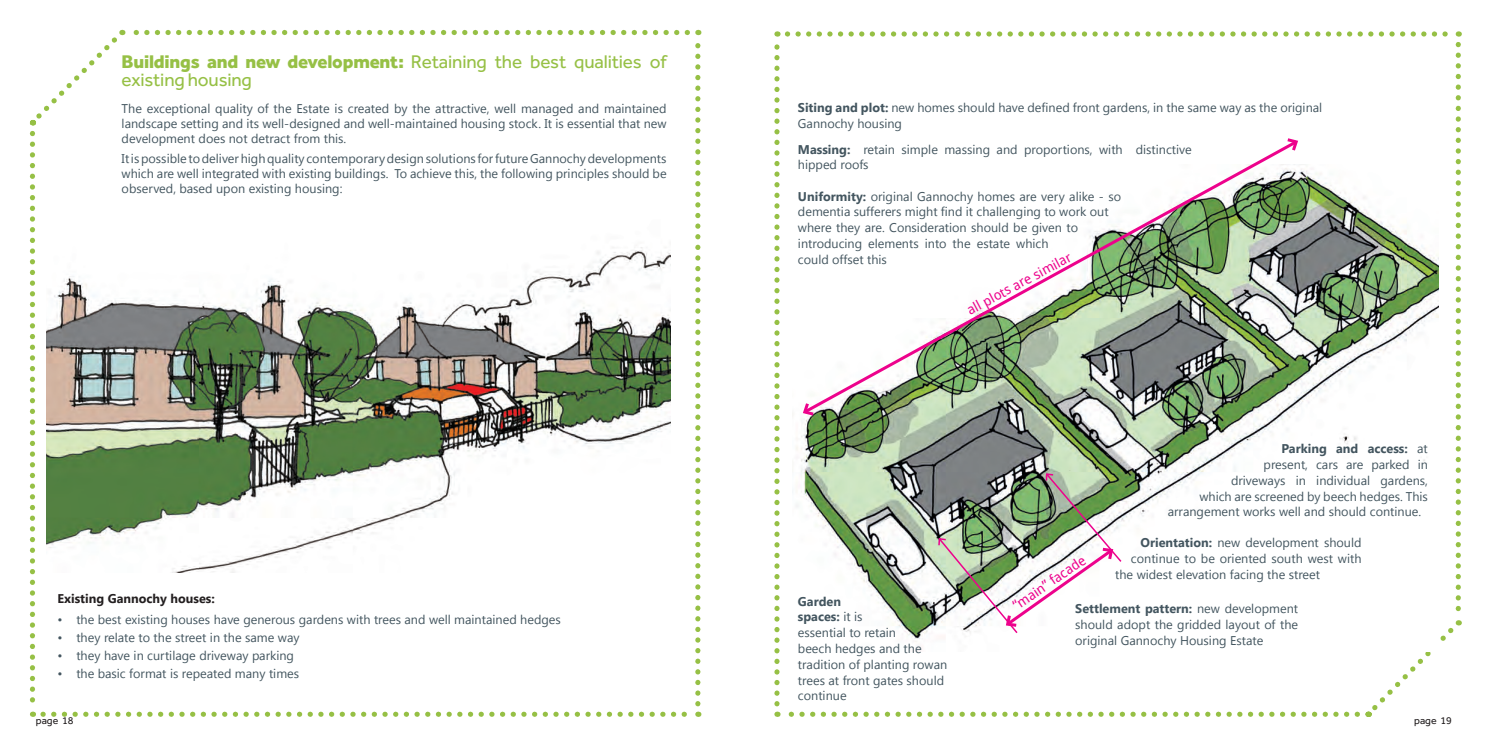
<style>
.page{position:relative;width:1489px;height:745px;background:#fff}
.page>*{position:absolute;margin:0;border:0;box-sizing:border-box;transform-origin:0 0}
.t1{font:19px/17.9px "Effra";letter-spacing:-.01em;color:#96c045}
.t2{font:13.62px "Droid Sans";color:#ed028c}
.t3{font:12.62px/15.8px "Segoe UI";color:#43555f}
.t4{font:700 12.62px "Segoe UI";color:#231f20}
.t5{font:700 12.62px "Segoe UI";color:#43555f}
.t6{font:10.5px "Effra";color:#231f20}
.s1{font-weight:800}
.s2{font-weight:700}
.s3{font-weight:400}
</style>
<div class="page">
<svg style="left:30px;top:133px;width:5px;height:583px"></svg>
<svg style="left:43px;top:711px;width:655px;height:5px"></svg>
<svg style="left:695px;top:30px;width:5px;height:673px"></svg>
<svg style="left:29px;top:30px;width:658px;height:96px"></svg>
<img style="left:46px;top:247px;width:624px;height:324px">
<svg style="left:777px;top:711px;width:580px;height:5px"></svg>
<svg style="left:774px;top:31px;width:5px;height:672px"></svg>
<svg style="left:787px;top:31px;width:671px;height:6px"></svg>
<svg style="left:1365px;top:44px;width:95px;height:673px"></svg>
<img style="left:792px;top:165px;width:646px;height:486px">
<svg style="left:800px;top:147px;width:500px;height:269px"></svg>
<svg style="left:1283px;top:138px;width:16px;height:16px"></svg>
<svg style="left:800px;top:399px;width:16px;height:18px"></svg>
<img style="left:937px;top:471px;width:185px;height:163px">
<p class="t1" style="left:122px;top:53px;width:546px"><span class="s1">Buildings and new development:</span> Retaining the best qualities of existing housing</p>
<p class="t3" style="left:122px;top:100px;width:546px;line-height:14.8px;text-align:justify">The exceptional quality of the Estate is created by the attractive, well managed and maintained landscape setting and its well-designed and well-maintained housing stock. It is essential that new development does not detract from this.</p>
<p class="t3" style="left:122px;top:151px;width:546px;line-height:14.8px;text-align:justify">It is possible to deliver high quality contemporary design solutions for future Gannochy developments which are well integrated with existing buildings. To achieve this, the following principles should be observed, based upon existing housing:</p>
<p class="t4" style="left:57px;top:589px;width:159px">Existing Gannochy houses:</p>
<p class="t3" style="left:57px;top:611px;width:505px">• the best existing houses have generous gardens with trees and well maintained hedges</p>
<p class="t3" style="left:57px;top:628px;width:244px">• they relate to the street in the same way</p>
<p class="t3" style="left:57px;top:646px;width:238px">• they have in curtilage driveway parking</p>
<p class="t3" style="left:57px;top:664px;width:243px">• the basic format is repeated many times</p>
<p class="t6" style="left:36px;top:713px;width:39px">page 18</p>
<p class="t3" style="left:798px;top:99px;width:526px"><span class="s2">Siting and plot:</span> new homes should have defined front gardens, in the same way as the original<br>Gannochy housing</p>
<p class="t3" style="left:798px;top:141px;width:395px"><span class="s2">Massing:</span> retain simple massing and proportions, with distinctive hipped roofs</p>
<p class="t3" style="left:798px;top:188px;width:325px"><span class="s2">Uniformity:</span> original Gannochy homes are very alike - so dementia sufferers might find it challenging to work out where they are. Consideration should be given to introducing elements into the estate which<br>could offset this</p>
<p class="t2" style="left:963px;top:302px;width:118px;rotate:-28deg">all plots are similar</p>
<p class="t3" style="left:798px;top:592px;width:151px"><span class="s2">Garden<br>spaces:</span> it is<br>essential to retain<br>beech hedges and the tradition of planting rowan trees at front gates should continue</p>
<p class="t5" style="left:1281px;top:439px;width:148px">Parking and access: <span class="s3">at</span></p>
<p class="t3" style="left:1263px;top:455px;width:166px">present, cars are parked in</p>
<p class="t3" style="left:1230px;top:471px;width:198px">driveways in individual gardens,</p>
<p class="t3" style="left:1199px;top:487px;width:230px">which are screened by beech hedges. This</p>
<p class="t3" style="left:1167px;top:503px;width:255px">arrangement works well and should continue.</p>
<p class="t3" style="left:1140px;top:534px;width:223px"><span class="s2">Orientation:</span> new development should</p>
<p class="t3" style="left:1130px;top:549px;width:232px">continue to be oriented south west with</p>
<p class="t3" style="left:1115px;top:565px;width:206px">the widest elevation facing the street</p>
<p class="t2" style="left:1008px;top:598px;width:86px;rotate:-34deg">“main” facade</p>
<p class="t3" style="left:1075px;top:600px;width:224px;text-align:justify"><span class="s2">Settlement pattern:</span> new development should adopt the gridded layout of the original Gannochy Housing Estate</p>
<p class="t6" style="left:1413px;top:713px;width:39px">page 19</p>
</div>
